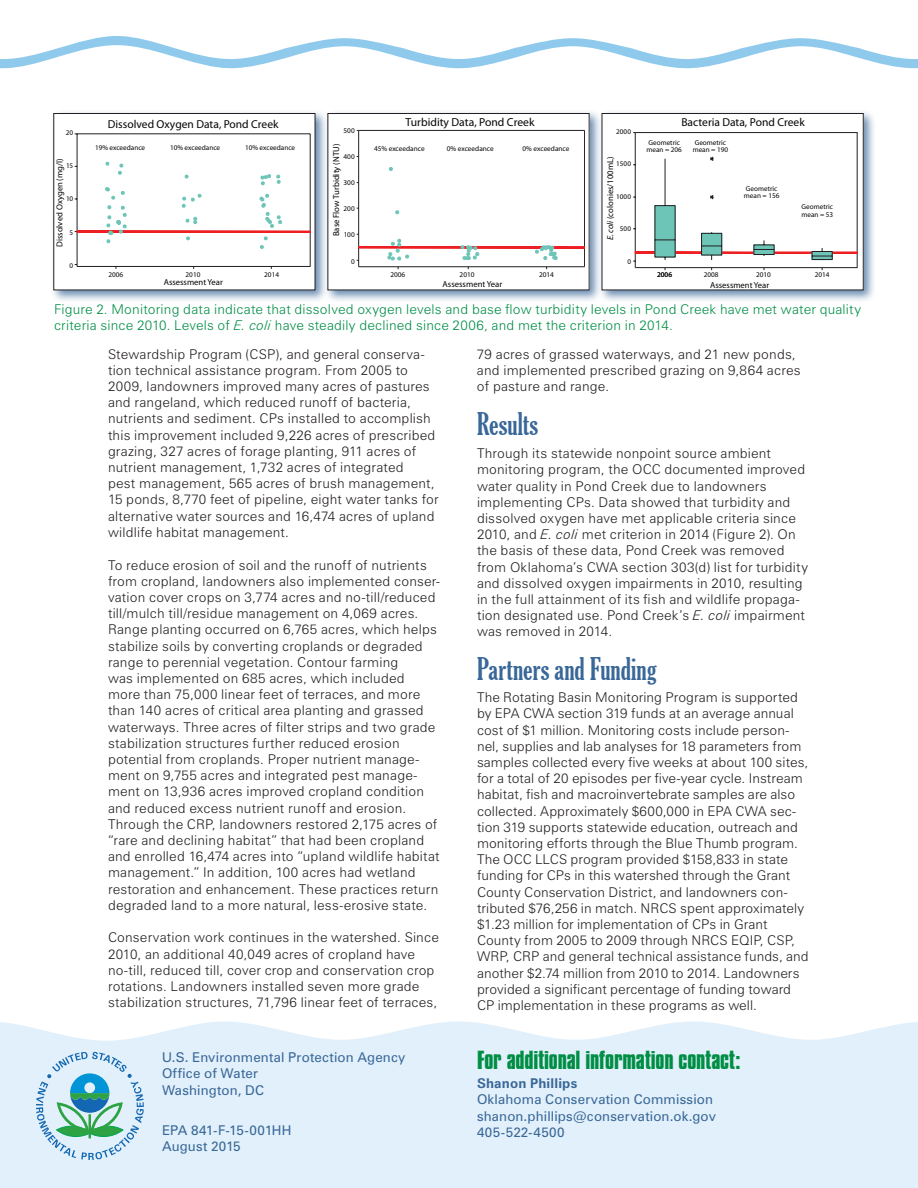
<style>
.page{position:relative;width:918px;height:1188px;background:#fff}
.page>*{position:absolute;margin:0;border:0;box-sizing:border-box;transform-origin:0 0}
.subhead_1{font:extra-condensed 30px "Gloucester";letter-spacing:.005em;color:#396798}
.addl_info_contact{font:700 22.5px "Compacta BT";letter-spacing:-.01em;color:#008e45}
.body_text{font:300 13.5px/16.2px "Zurich BT";letter-spacing:.01em;color:#231f20}
.t1{font:300 13.5px/16.5px "Zurich BT";letter-spacing:.015em;color:#008e45}
.publication_info{font:13.5px "Zurich BT";letter-spacing:.015em;color:#396798}
.publication_info-2{font:13.5px "Zurich BT";letter-spacing:-.015em;color:#396798}
.publication_info_bol{font:700 13.5px "Zurich BT";letter-spacing:.01em;color:#396798}
.t2{font:11.55px "Myriad Pro";color:#040503}
.t3{font:8.7px "Myriad Pro";color:#040503}
.t4{font:7.2px/7.2px "Myriad Pro";color:#040503}
.s1{font-style:italic}
</style>
<div class="page">
<svg style="left:0;top:36px;width:918px;height:32px"></svg>
<div style="left:0;top:1021px;width:918px;height:167px;background:#e1f0fa"></div>
<div style="left:50px;top:110px;width:278px;height:193px;background:#396798;opacity:.75"></div>
<div style="left:54px;top:114px;width:261px;height:176px;background:#fff"></div>
<hr style="left:77px;top:134px;width:233px;height:1px;background:#231f20">
<hr style="left:77px;top:266px;width:233px;height:1px;background:#231f20">
<hr style="left:310px;top:134px;width:1px;height:132px;background:#231f20">
<hr style="left:77px;top:134px;width:1px;height:132px;background:#231f20">
<svg style="left:75px;top:162px;width:235px;height:87px"></svg>
<div style="left:54px;top:113px;width:261px;height:177px;border:1px solid #231f20"></div>
<div style="left:324px;top:110px;width:278px;height:193px;background:#396798;opacity:.75"></div>
<div style="left:328px;top:114px;width:261px;height:176px;background:#fff"></div>
<hr style="left:359px;top:130px;width:226px;height:1px;background:#231f20">
<hr style="left:359px;top:266px;width:226px;height:1px;background:#231f20">
<hr style="left:584px;top:130px;width:1px;height:137px;background:#231f20">
<hr style="left:358px;top:130px;width:1px;height:137px;background:#231f20">
<svg style="left:357px;top:234px;width:228px;height:27px"></svg>
<svg style="left:389px;top:167px;width:4px;height:4px"></svg>
<div style="left:328px;top:113px;width:261px;height:177px;border:1px solid #231f20"></div>
<div style="left:598px;top:110px;width:278px;height:193px;background:#396798;opacity:.75"></div>
<div style="left:602px;top:114px;width:261px;height:176px;background:#fff"></div>
<hr style="left:635px;top:132px;width:223px;height:1px;background:#231f20">
<hr style="left:635px;top:267px;width:223px;height:1px;background:#231f20">
<hr style="left:857px;top:133px;width:1px;height:135px;background:#231f20">
<hr style="left:635px;top:133px;width:1px;height:135px;background:#231f20">
<svg style="left:633px;top:156px;width:225px;height:106px"></svg>
<div style="left:602px;top:113px;width:261px;height:177px;border:1px solid #231f20"></div>
<svg style="left:36px;top:1052px;width:108px;height:108px;background:#add5dd"></svg>
<p class="t4" style="left:66px;top:129px;width:9px">20</p>
<p class="t4" style="left:66px;top:162px;width:9px">15</p>
<p class="t4" style="left:66px;top:196px;width:9px">10</p>
<p class="t4" style="left:70px;top:229px;width:5px">5</p>
<p class="t4" style="left:70px;top:262px;width:5px">0</p>
<p class="t3" style="left:55px;top:247px;width:90px;rotate:-90deg">Dissolved Oxygen (mg/l)</p>
<p class="t2" style="left:108px;top:117px;width:172px">Dissolved Oxygen Data, Pond Creek</p>
<p class="t4" style="left:95px;top:144px;width:52px">19% exceedance</p>
<p class="t4" style="left:170px;top:144px;width:52px">10% exceedance</p>
<p class="t4" style="left:245px;top:144px;width:52px">10% exceedance</p>
<p class="t4" style="left:108px;top:271px;width:16px">2006</p>
<p class="t4" style="left:186px;top:271px;width:16px">2010</p>
<p class="t4" style="left:264px;top:271px;width:16px">2014</p>
<p class="t3" style="left:164px;top:278px;width:61px">Assessment Year</p>
<p class="t2" style="left:406px;top:116px;width:130px">Turbidity Data, Pond Creek</p>
<p class="t4" style="left:344px;top:127px;width:13px">500</p>
<p class="t4" style="left:343px;top:153px;width:13px">400</p>
<p class="t4" style="left:343px;top:179px;width:13px">300</p>
<p class="t4" style="left:344px;top:205px;width:13px">200</p>
<p class="t4" style="left:344px;top:232px;width:13px">100</p>
<p class="t4" style="left:351px;top:258px;width:5px">0</p>
<p class="t3" style="left:332px;top:236px;width:94px;rotate:-90deg">Base Flow Turbidity (NTU)</p>
<p class="t4" style="left:374px;top:145px;width:52px">45% exceedance</p>
<p class="t4" style="left:447px;top:145px;width:48px">0% exceedance</p>
<p class="t4" style="left:523px;top:145px;width:48px">0% exceedance</p>
<p class="t4" style="left:390px;top:271px;width:16px">2006</p>
<p class="t4" style="left:460px;top:271px;width:16px">2010</p>
<p class="t4" style="left:539px;top:271px;width:16px">2014</p>
<p class="t3" style="left:443px;top:279px;width:61px">Assessment Year</p>
<p class="t4" style="left:616px;top:128px;width:16px">2000</p>
<p class="t4" style="left:616px;top:161px;width:16px">1500</p>
<p class="t4" style="left:616px;top:193px;width:16px">1000</p>
<p class="t4" style="left:620px;top:225px;width:13px">500</p>
<p class="t4" style="left:627px;top:258px;width:5px">0</p>
<p class="t3" style="left:606px;top:240px;width:85px;rotate:-90deg"><span class="s1">E. coli</span> (colonies/100mL)</p>
<p class="t2" style="left:681px;top:116px;width:125px">Bacteria Data, Pond Creek</p>
<p class="t4" style="left:647px;top:139px;width:37px">Geometric mean = 206</p>
<p class="t4" style="left:693px;top:139px;width:37px">Geometric mean = 190</p>
<p class="t4" style="left:744px;top:185px;width:37px">Geometric mean = 156</p>
<p class="t4" style="left:801px;top:203px;width:33px">Geometric mean = 53</p>
<p class="t4" style="left:657px;top:271px;width:16px">2006</p>
<p class="t4" style="left:704px;top:271px;width:16px">2008</p>
<p class="t4" style="left:756px;top:271px;width:16px">2010</p>
<p class="t4" style="left:815px;top:271px;width:16px">2014</p>
<p class="t3" style="left:710px;top:280px;width:61px">Assessment Year</p>
<p class="t1" style="left:54px;top:301px;width:809px">Figure 2. Monitoring data indicate that dissolved oxygen levels and base flow turbidity levels in Pond Creek have met water quality criteria since 2010. Levels of <span class="s1">E. coli</span> have steadily declined since 2006, and met the criterion in 2014.</p>
<p class="body_text" style="left:108px;top:346px;width:332px">Stewardship Program (CSP), and general conserva&shy;tion technical assistance program. From 2005 to 2009, landowners improved many acres of pastures and rangeland, which reduced runoff of bacteria, nutrients and sediment. CPs installed to accomplish this improvement included 9,226 acres of prescribed grazing, 327 acres of forage planting, 911 acres of nutrient management, 1,732 acres of integrated<br>pest management, 565 acres of brush management, 15 ponds, 8,770 feet of pipeline, eight water tanks for alternative water sources and 16,474 acres of upland wildlife habitat management.</p>
<p class="body_text" style="left:108px;top:557px;width:334px">To reduce erosion of soil and the runoff of nutrients from cropland, landowners also implemented conser&shy;vation cover crops on 3,774 acres and no-till/reduced till/mulch till/residue management on 4,069 acres.<br>Range planting occurred on 6,765 acres, which helps stabilize soils by converting croplands or degraded range to perennial vegetation. Contour farming<br>was implemented on 685 acres, which included more than 75,000 linear feet of terraces, and more than 140 acres of critical area planting and grassed waterways. Three acres of filter strips and two grade stabilization structures further reduced erosion potential from croplands. Proper nutrient manage&shy;ment on 9,755 acres and integrated pest manage&shy;ment on 13,936 acres improved cropland condition and reduced excess nutrient runoff and erosion.<br>Through the CRP, landowners restored 2,175 acres of “rare and declining habitat” that had been cropland and enrolled 16,474 acres into “upland wildlife habitat management.” In addition, 100 acres had wetland restoration and enhancement. These practices return degraded land to a more natural, less-erosive state.</p>
<p class="body_text" style="left:108px;top:929px;width:332px">Conservation work continues in the watershed. Since 2010, an additional 40,049 acres of cropland have no-till, reduced till, cover crop and conservation crop rotations. Landowners installed seven more grade stabilization structures, 71,796 linear feet of terraces,</p>
<p class="publication_info" style="left:162px;top:1049px;width:245px">U.S. Environmental Protection Agency</p>
<p class="publication_info" style="left:162px;top:1065px;width:98px">Office of Water</p>
<p class="publication_info" style="left:162px;top:1082px;width:104px">Washington, DC</p>
<p class="publication_info-2" style="left:162px;top:1122px;width:131px">EPA 841-F-15-001HH</p>
<p class="publication_info" style="left:162px;top:1138px;width:80px">August 2015</p>
<p class="body_text" style="left:477px;top:346px;width:325px">79 acres of grassed waterways, and 21 new ponds, and implemented prescribed grazing on 9,864 acres of pasture and range.</p>
<h2 class="subhead_1" style="left:477px;top:406px;width:63px">Results</h2>
<p class="body_text" style="left:477px;top:445px;width:333px">Through its statewide nonpoint source ambient monitoring program, the OCC documented improved water quality in Pond Creek due to landowners implementing CPs. Data showed that turbidity and dissolved oxygen have met applicable criteria since 2010, and <span class="s1">E. coli</span> met criterion in 2014 (Figure 2). On the basis of these data, Pond Creek was removed from Oklahoma’s CWA section 303(d) list for turbidity and dissolved oxygen impairments in 2010, resulting in the full attainment of its fish and wildlife propaga&shy;tion designated use. Pond Creek’s <span class="s1">E. coli</span> impairment was removed in 2014.</p>
<h2 class="subhead_1" style="left:477px;top:652px;width:181px">Partners and Funding</h2>
<p class="body_text" style="left:477px;top:689px;width:333px">The Rotating Basin Monitoring Program is supported by EPA CWA section 319 funds at an average annual cost of $1 million. Monitoring costs include person&shy;nel, supplies and lab analyses for 18 parameters from samples collected every five weeks at about 100 sites, for a total of 20 episodes per five-year cycle. Instream habitat, fish and macroinvertebrate samples are also collected. Approximately $600,000 in EPA CWA sec&shy;tion 319 supports statewide education, outreach and monitoring efforts through the Blue Thumb program.<br>The OCC LLCS program provided $158,833 in state funding for CPs in this watershed through the Grant County Conservation District, and landowners con&shy;tributed $76,256 in match. NRCS spent approximately $1.23 million for implementation of CPs in Grant County from 2005 to 2009 through NRCS EQIP, CSP, WRP, CRP and general technical assistance funds, and another $2.74 million from 2010 to 2014. Landowners provided a significant percentage of funding toward CP implementation in these programs as well.</p>
<p class="addl_info_contact" style="left:477px;top:1046px;width:265px">For additional information contact:</p>
<p class="publication_info_bol" style="left:477px;top:1075px;width:102px">Shanon Phillips</p>
<p class="publication_info" style="left:477px;top:1091px;width:238px">Oklahoma Conservation Commission</p>
<p class="publication_info" style="left:477px;top:1108px;width:240px">shanon.phillips@conservation.ok.gov</p>
<p class="publication_info" style="left:477px;top:1124px;width:89px">405-522-4500</p>
</div>
